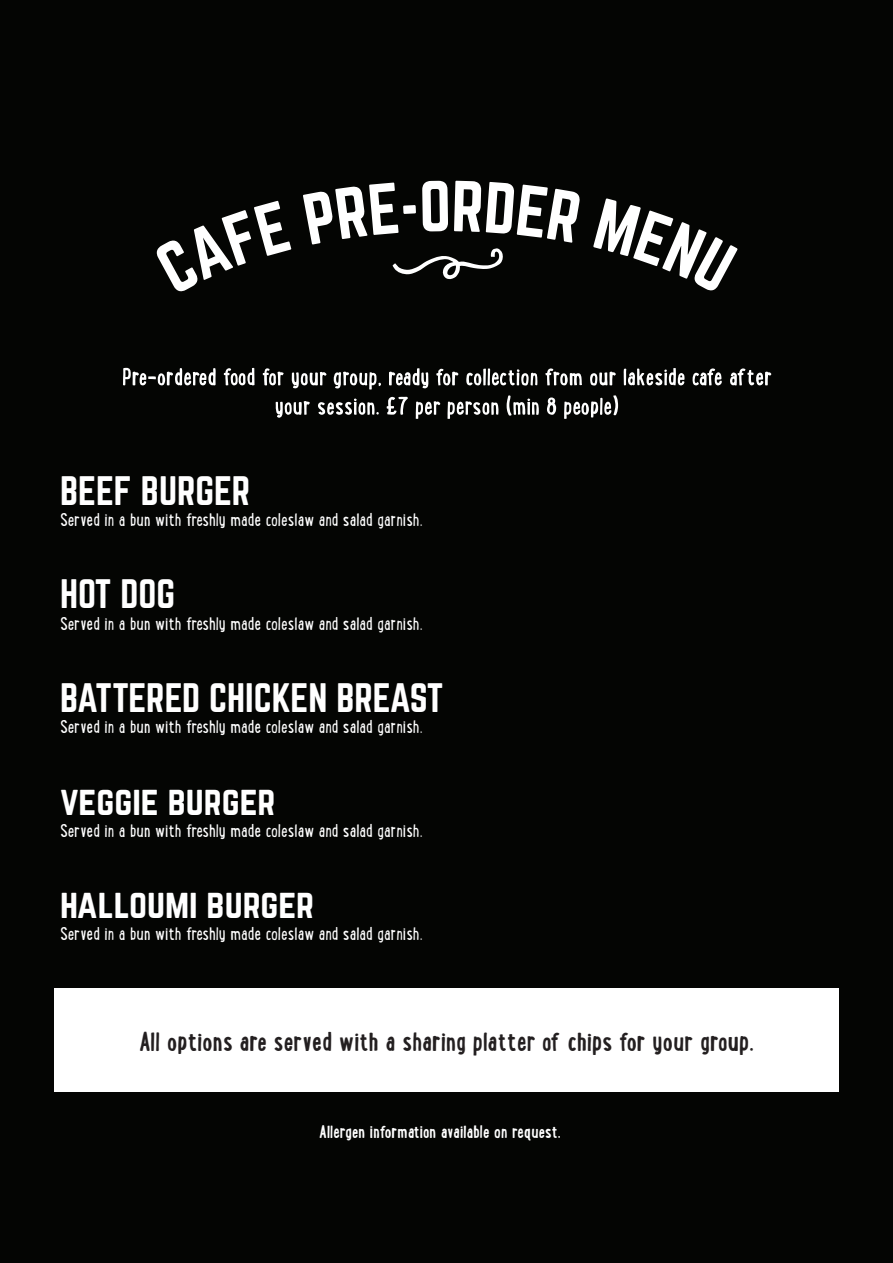
<style>
.page{position:relative;width:893px;height:1263px;background:#040503}
.page>*{position:absolute;margin:0;border:0;box-sizing:border-box;transform-origin:0 0}
.t1{font:36px "Norwester";color:#fff}
.t2{font:700 27px "Lunch Box";color:#231f20}
.t3{font:18px "Lunch Box";color:#fff}
.t4{font:700 18px "Lunch Box";color:#fff}
</style>
<div class="page">
<svg style="left:123px;top:368px;width:93px;height:17px"></svg>
<svg style="left:224px;top:368px;width:31px;height:17px"></svg>
<svg style="left:263px;top:368px;width:21px;height:17px"></svg>
<svg style="left:292px;top:372px;width:34px;height:16px"></svg>
<svg style="left:334px;top:372px;width:47px;height:17px"></svg>
<svg style="left:389px;top:368px;width:39px;height:20px"></svg>
<svg style="left:436px;top:369px;width:22px;height:16px"></svg>
<svg style="left:466px;top:368px;width:71px;height:17px"></svg>
<svg style="left:545px;top:368px;width:37px;height:17px"></svg>
<svg style="left:590px;top:372px;width:26px;height:13px"></svg>
<svg style="left:624px;top:368px;width:61px;height:18px"></svg>
<svg style="left:692px;top:368px;width:30px;height:17px"></svg>
<svg style="left:730px;top:368px;width:41px;height:17px"></svg>
<svg style="left:275px;top:401px;width:35px;height:17px"></svg>
<svg style="left:318px;top:399px;width:61px;height:16px"></svg>
<svg style="left:387px;top:397px;width:21px;height:18px"></svg>
<svg style="left:416px;top:401px;width:24px;height:18px"></svg>
<svg style="left:447px;top:401px;width:51px;height:18px"></svg>
<svg style="left:507px;top:395px;width:32px;height:21px"></svg>
<svg style="left:547px;top:397px;width:9px;height:18px"></svg>
<svg style="left:564px;top:395px;width:54px;height:24px"></svg>
<svg style="left:156px;top:201px;width:135px;height:91px"></svg>
<svg style="left:593px;top:198px;width:145px;height:93px"></svg>
<svg style="left:303px;top:181px;width:277px;height:98px"></svg>
<div style="left:54px;top:989px;width:785px;height:103px;background:#fff"></div>
<h1 class="t1" style="left:60px;top:473px;width:192px">BEEF BURGER</h1>
<p class="t3" style="left:60px;top:506px;width:364px">Served in a bun with freshly made coleslaw and salad garnish.</p>
<h1 class="t1" style="left:60px;top:577px;width:117px">HOT DOG</h1>
<p class="t3" style="left:60px;top:610px;width:364px">Served in a bun with freshly made coleslaw and salad garnish.</p>
<h1 class="t1" style="left:60px;top:680px;width:385px">BATTERED CHICKEN BREAST</h1>
<p class="t3" style="left:60px;top:713px;width:364px">Served in a bun with freshly made coleslaw and salad garnish.</p>
<h1 class="t1" style="left:60px;top:783px;width:217px">veggie burger</h1>
<p class="t3" style="left:60px;top:816px;width:364px">Served in a bun with freshly made coleslaw and salad garnish.</p>
<h1 class="t1" style="left:60px;top:887px;width:256px">halloumi burger</h1>
<p class="t3" style="left:60px;top:920px;width:364px">Served in a bun with freshly made coleslaw and salad garnish.</p>
<h2 class="t2" style="left:139px;top:1021px;width:616px">All options are served with a sharing platter of chips for your group.</h2>
<p class="t4" style="left:319px;top:1119px;width:243px">Allergen information available on request.</p>
</div>
